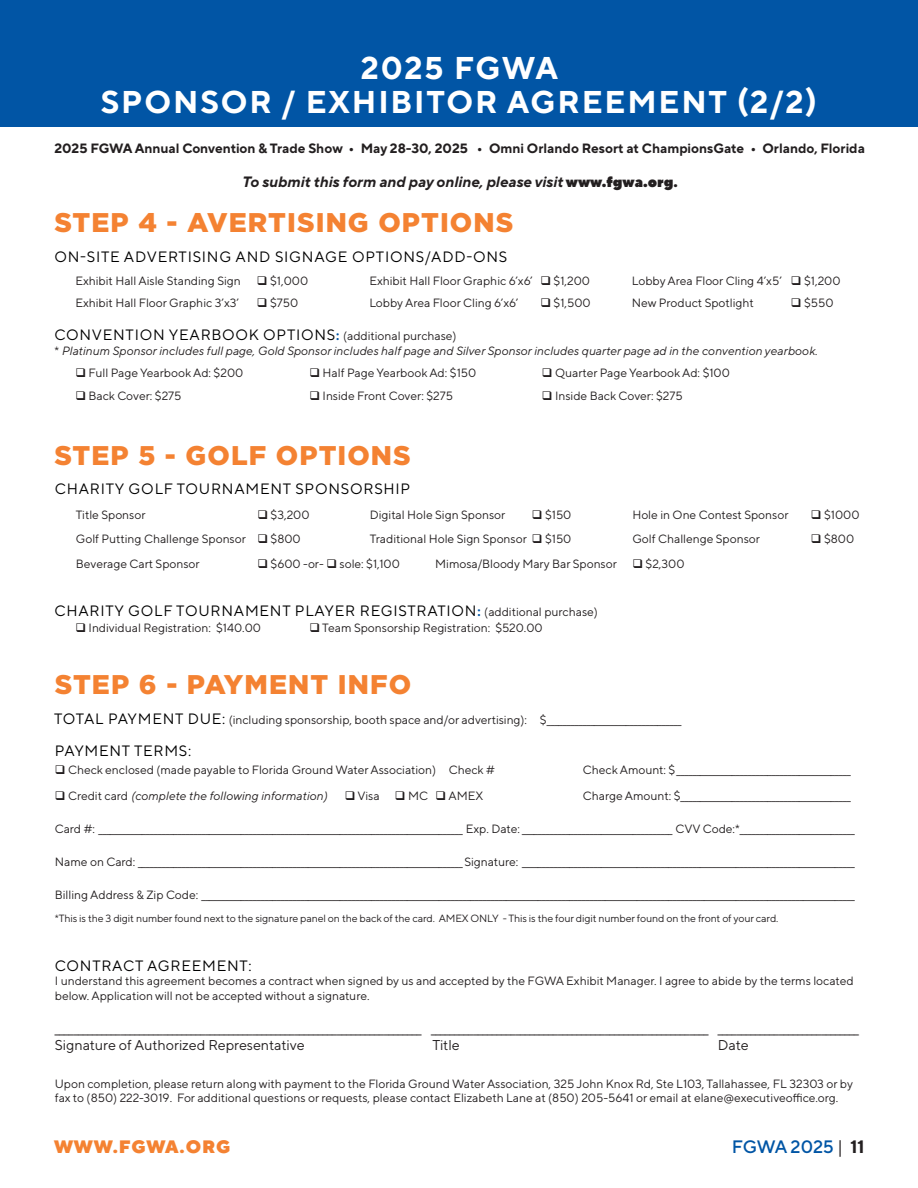
<style>
.page{position:relative;width:918px;height:1188px;background:#fff}
.page>*{position:absolute;margin:0;border:0;box-sizing:border-box;transform-origin:0 0}
.t1{font:700 31.5px/34.5px "TT Norms Pro";letter-spacing:.06em;color:#fff;text-align:center}
.gotham_blue_sub{font:900 27px "Gotham";letter-spacing:.04em;color:#f48232}
.t2{font:900 18px "TT Norms Pro";letter-spacing:.05em;color:#f48232}
.t3{font:500 18px "TT Norms Pro";letter-spacing:-.01em;color:#0155a5}
.t4{font:15px "TT Norms Pro";letter-spacing:.05em;color:#000}
.t5{font:italic 700 15px "TT Norms Pro";color:#231f20}
.Body_Text_2{font:14.25px "TT Norms Pro";color:#231f20}
.t6{font:700 13.5px "TT Norms Pro";color:#231f20}
.t7{font:12px/14.4px "TT Norms Pro";color:#231f20}
.t8{font:italic 12px "TT Norms Pro";color:#231f20}
.t9{font:10.5px "TT Norms Pro";letter-spacing:-.01em;color:#231f20}
.s1{font-weight:900;font-style:normal}
.s2{font-weight:700;font-size:13.5px;color:#0155a5}
.s3{font-size:12px;color:#231f20}
.s4{font-style:normal}
.s5{font-size:15px;color:#000}
.s6{font-weight:400;color:#231f20}
.s7{font-weight:700;color:#231f20}
</style>
<div class="page">
<div style="left:0;top:0;width:918px;height:126px;background:#0155a5"></div>
<p class="t1" style="left:101px;top:48px;width:718px">2025 FGWA<br>SPONSOR / EXHIBITOR AGREEMENT (2/2)</p>
<p class="t6" style="left:54px;top:138px;width:812px">2025 FGWA Annual Convention &amp; Trade Show • May 28-30, 2025 • Omni Orlando Resort at ChampionsGate • Orlando, Florida</p>
<p class="t5" style="left:242px;top:170px;width:437px">To submit this form and pay online, please visit <span class="s1">www.fgwa.org</span><span class="s1">.</span></p>
<p class="gotham_blue_sub" style="left:54px;top:204px;width:460px">STEP 4 - AVERTISING OPTIONS</p>
<p class="t4" style="left:54px;top:246px;width:454px">ON-SITE ADVERTISING AND SIGNAGE OPTIONS/ADD-ONS</p>
<p class="t7" style="left:75px;top:272px;width:167px">Exhibit Hall Aisle Standing Sign</p>
<p class="t7" style="left:270px;top:272px;width:40px">$1,000</p>
<p class="t7" style="left:369px;top:272px;width:165px">Exhibit Hall Floor Graphic 6’x6’</p>
<p class="t7" style="left:554px;top:272px;width:38px">$1,200</p>
<p class="t7" style="left:632px;top:272px;width:151px">Lobby Area Floor Cling 4’x5’</p>
<p class="t7" style="left:804px;top:272px;width:38px">$1,200</p>
<p class="t7" style="left:75px;top:295px;width:165px">Exhibit Hall Floor Graphic 3’x3’</p>
<p class="t7" style="left:270px;top:295px;width:30px">$750</p>
<p class="t7" style="left:369px;top:295px;width:150px">Lobby Area Floor Cling 6’x6’</p>
<p class="t7" style="left:554px;top:295px;width:39px">$1,500</p>
<p class="t7" style="left:632px;top:295px;width:123px">New Product Spotlight</p>
<p class="t7" style="left:804px;top:295px;width:31px">$550</p>
<p class="t4" style="left:54px;top:324px;width:404px">CONVENTION YEARBOOK OPTIONS<span class="s2">:</span> <span class="s3">(additional purchase)</span></p>
<p class="t8" style="left:54px;top:342px;width:765px"><span class="s4">*</span> Platinum Sponsor includes full page, Gold Sponsor includes half page and Silver Sponsor includes quarter page ad in the convention yearbook.</p>
<p class="t7" style="left:89px;top:365px;width:156px">Full Page Yearbook Ad: $200</p>
<p class="t7" style="left:323px;top:365px;width:155px">Half Page Yearbook Ad: $150</p>
<p class="t7" style="left:555px;top:365px;width:176px">Quarter Page Yearbook Ad: $100</p>
<p class="t7" style="left:89px;top:387px;width:94px">Back Cover: $275</p>
<p class="t7" style="left:323px;top:387px;width:132px">Inside Front Cover: $275</p>
<p class="t7" style="left:555px;top:387px;width:129px">Inside Back Cover: $275</p>
<p class="gotham_blue_sub" style="left:54px;top:437px;width:358px">STEP 5 - GOLF OPTIONS</p>
<p class="t4" style="left:55px;top:478px;width:357px">CHARITY GOLF TOURNAMENT SPONSORSHIP</p>
<p class="t7" style="left:76px;top:506px;width:71px">Title Sponsor</p>
<p class="t7" style="left:271px;top:506px;width:41px">$3,200</p>
<p class="t7" style="left:370px;top:506px;width:137px">Digital Hole Sign Sponsor</p>
<p class="t7" style="left:545px;top:506px;width:28px">$150</p>
<p class="t7" style="left:632px;top:506px;width:158px">Hole in One Contest Sponsor</p>
<p class="t7" style="left:824px;top:506px;width:37px">$1000</p>
<p class="t7" style="left:76px;top:531px;width:172px">Golf Putting Challenge Sponsor</p>
<p class="t7" style="left:271px;top:531px;width:32px">$800</p>
<p class="t7" style="left:370px;top:531px;width:159px">Traditional Hole Sign Sponsor</p>
<p class="t7" style="left:545px;top:531px;width:28px">$150</p>
<p class="t7" style="left:632px;top:531px;width:129px">Golf Challenge Sponsor</p>
<p class="t7" style="left:824px;top:531px;width:32px">$800</p>
<p class="t7" style="left:76px;top:556px;width:125px">Beverage Cart Sponsor</p>
<p class="t7" style="left:271px;top:556px;width:55px">$600 -or-</p>
<p class="t7" style="left:340px;top:556px;width:62px">sole: $1,100</p>
<p class="t7" style="left:435px;top:556px;width:183px">Mimosa/Bloody Mary Bar Sponsor</p>
<p class="t7" style="left:646px;top:556px;width:41px">$2,300</p>
<p class="t4" style="left:54px;top:600px;width:545px">CHARITY GOLF TOURNAMENT PLAYER REGISTRATION<span class="s2">:</span> <span class="s3">(additional purchase)</span></p>
<p class="t7" style="left:89px;top:620px;width:174px">Individual Registration: $140.00</p>
<p class="t7" style="left:322px;top:620px;width:222px">Team Sponsorship Registration: $520.00</p>
<p class="gotham_blue_sub" style="left:55px;top:666px;width:358px">STEP 6 - PAYMENT INFO</p>
<p class="t7" style="left:54px;top:711px;width:629px"><span class="s5">TOTAL PAYMENT DUE:</span> (including sponsorship, booth space and/or advertising): $__________________________________</p>
<p class="t4" style="left:55px;top:740px;width:138px">PAYMENT TERMS:</p>
<p class="t7" style="left:68px;top:762px;width:428px">Check enclosed (made payable to Florida Ground Water Association) Check #</p>
<p class="t7" style="left:583px;top:762px;width:269px">Check Amount: $____________________________________________</p>
<p class="t8" style="left:68px;top:788px;width:261px"><span class="s4">Credit card</span> (complete the following information)</p>
<p class="t7" style="left:358px;top:788px;width:24px">Visa</p>
<p class="t7" style="left:408px;top:788px;width:22px">MC</p>
<p class="t7" style="left:449px;top:788px;width:36px">AMEX</p>
<p class="t7" style="left:583px;top:788px;width:269px">Charge Amount: $___________________________________________</p>
<p class="t7" style="left:55px;top:821px;width:801px">Card #: ____________________________________________________________________________________________ Exp. Date: ______________________________________ CVV Code:*_____________________________</p>
<p class="t7" style="left:55px;top:854px;width:801px">Name on Card: __________________________________________________________________________________Signature: ____________________________________________________________________________________</p>
<p class="t7" style="left:55px;top:887px;width:801px">Billing Address &amp; Zip Code: _____________________________________________________________________________________________________________________________________________________________________</p>
<p class="t9" style="left:55px;top:911px;width:725px">*This is the 3 digit number found next to the signature panel on the back of the card. AMEX ONLY - This is the four digit number found on the front of your card.</p>
<p class="t4" style="left:55px;top:955px;width:198px">CONTRACT AGREEMENT:</p>
<p class="t7" style="left:55px;top:973px;width:800px">I understand this agreement becomes a contract when signed by us and accepted by the FGWA Exhibit Manager. I agree to abide by the terms located below. Application will not be accepted without a signature.</p>
<p class="Body_Text_2" style="left:55px;top:1017px;width:806px">______________________________________________________________________________ ___________________________________________________________ ______________________________</p>
<p class="Body_Text_2" style="left:55px;top:1035px;width:251px">Signature of Authorized Representative</p>
<p class="Body_Text_2" style="left:432px;top:1035px;width:29px">Title</p>
<p class="Body_Text_2" style="left:718px;top:1035px;width:32px">Date</p>
<p class="t7" style="left:55px;top:1076px;width:800px">Upon completion, please return along with payment to the Florida Ground Water Association, 325 John Knox Rd, Ste L103, Tallahassee, FL 32303 or by fax to (850) 222-3019. For additional questions or requests, please contact Elizabeth Lane at (850) 205-5641 or email at elane@executiveoffice.org.</p>
<h3 class="t2" style="left:54px;top:1133px;width:178px">WWW.FGWA.ORG</h3>
<h3 class="t3" style="left:732px;top:1134px;width:134px">FGWA 2025 <span class="s6">|</span> <span class="s7">11</span></h3>
</div>
